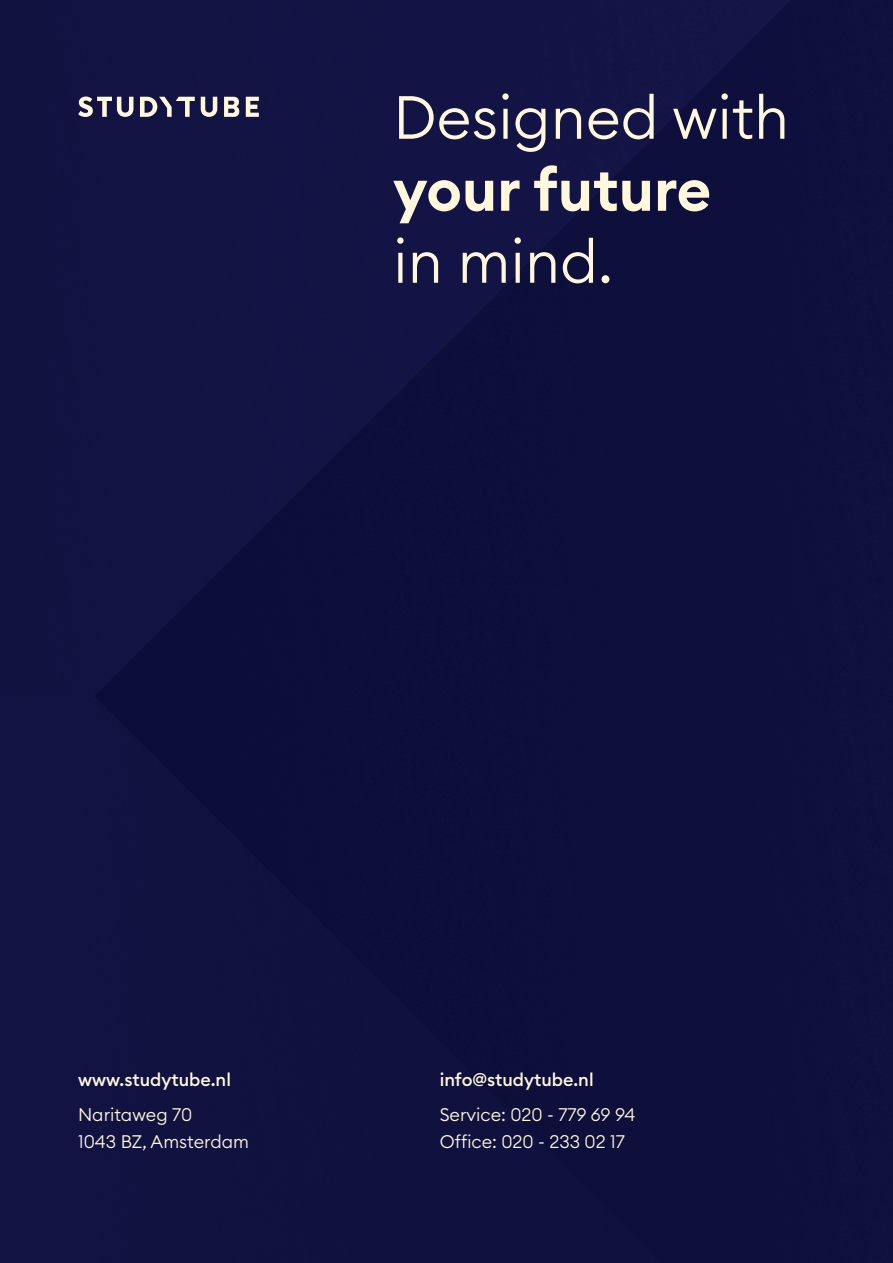
<style>
.page{position:relative;width:893px;height:1263px;background:#10103e}
.page>*{position:absolute;margin:0;border:0;box-sizing:border-box;transform-origin:0 0}
.t1{font:300 60px/72px "Euclid Circular B";color:#fff8dc}
.Bodycopy_-_Medium{font:300 18px/27px "Euclid Circular B";color:#fff8dc}
.Bodycopy_-_Medium-2{font:500 18px "Euclid Circular B";color:#fff8dc}
.s1{font-weight:600}
</style>
<div class="page">
<svg style="left:201px;top:97px;width:16px;height:20px"></svg>
<svg style="left:246px;top:97px;width:13px;height:20px"></svg>
<svg style="left:224px;top:97px;width:15px;height:20px"></svg>
<svg style="left:140px;top:97px;width:55px;height:20px"></svg>
<svg style="left:78px;top:97px;width:55px;height:20px"></svg>
<h1 class="t1" style="left:393px;top:80px;width:397px">Designed with <span class="s1">your future<br></span>in mind.</h1>
<p class="Bodycopy_-_Medium-2" style="left:78px;top:1068px;width:154px">www.studytube.nl</p>
<p class="Bodycopy_-_Medium" style="left:78px;top:1101px;width:172px">Naritaweg 70<br>1043 BZ, Amsterdam</p>
<p class="Bodycopy_-_Medium-2" style="left:440px;top:1068px;width:155px">info@studytube.nl</p>
<p class="Bodycopy_-_Medium" style="left:440px;top:1101px;width:197px">Service: 020 - 779 69 94<br>Office: 020 - 233 02 17</p>
</div>
